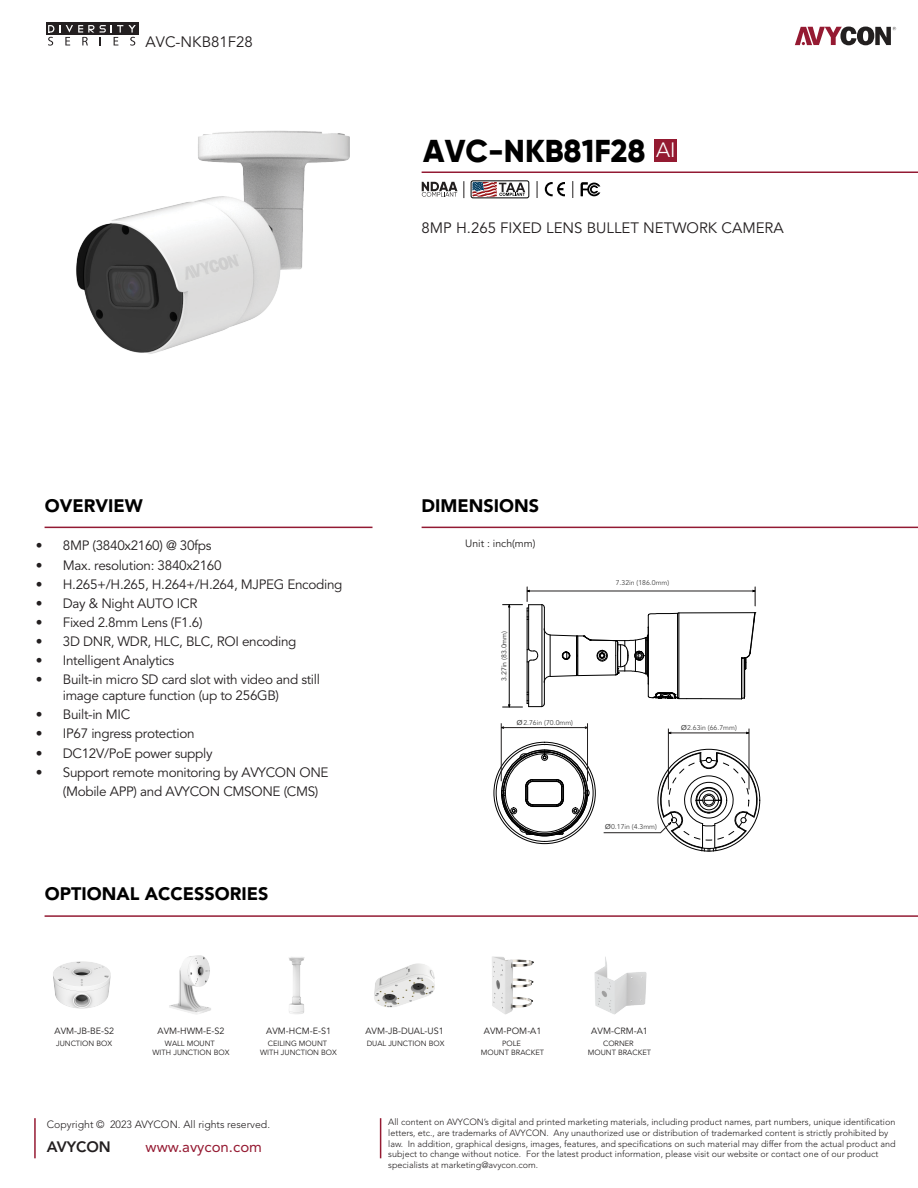
<style>
.page{position:relative;width:918px;height:1188px;background:#fff}
.page>*{position:absolute;margin:0;border:0;box-sizing:border-box;transform-origin:0 0}
.t1{font:800 31.5px "Gilroy";color:#000}
.t2{font:900 18px "Avenir LT Std";color:#000}
.t3{font:15px "Avenir LT Std";color:#231f20}
.t4{font:15px "Avenir LT Std";color:#951a32}
.t5{font:800 15px "Avenir LT Std";color:#231f20}
.t6{font:13.5px/16.4px "Avenir LT Std";letter-spacing:-.025em;color:#231f20}
.t7{font:10.65px "Avenir LT Std";color:#414141}
.t8{font:300 10.5px "Avenir LT Std";color:#231f20}
.t9{font:10.5px "Avenir LT Std";color:#221f1f}
.t10{font:300 9px/10.8px "Avenir LT Std";color:#231f20}
.t11{font:9px "Avenir LT Std";color:#221f1f}
.t12{font:7.5px/9px "Avenir LT Std";color:#221f1f;text-align:center}
.t13{font:6.9px "Avenir LT Std";color:#414141}
.t14{font:6.9px "Avenir LT Std";color:#414141}
.s1{font-size:10.65px}
</style>
<div class="page">
<hr style="left:422px;top:527px;width:496px;height:1px;background:#931a33">
<hr style="left:45px;top:527px;width:328px;height:1px;background:#931a33">
<hr style="left:45px;top:915px;width:873px;height:2px;background:#931a33">
<hr style="left:422px;top:172px;width:496px;height:1px;background:#931a33">
<svg style="left:795px;top:27px;width:101px;height:18px"></svg>
<hr style="left:34px;top:1118px;width:2px;height:40px;background:#951a32">
<hr style="left:380px;top:1118px;width:1px;height:40px;background:#951a32">
<img style="left:289px;top:957px;width:16px;height:57px">
<img style="left:492px;top:956px;width:42px;height:59px">
<img style="left:594px;top:957px;width:53px;height:58px">
<img style="left:374px;top:963px;width:61px;height:45px">
<img style="left:46px;top:22px;width:397px;height:332px">
<img style="left:169px;top:955px;width:42px;height:59px">
<img style="left:53px;top:961px;width:58px;height:48px">
<hr style="left:529px;top:591px;width:224px;height:1px;background:#221f1f">
<svg style="left:753px;top:587px;width:3px;height:19px"></svg>
<svg style="left:496px;top:744px;width:97px;height:98px"></svg>
<hr style="left:503px;top:727px;width:84px;height:1px;background:#221f1f">
<hr style="left:501px;top:723px;width:1px;height:58px;background:#221f1f">
<hr style="left:587px;top:723px;width:1px;height:58px;background:#221f1f">
<hr style="left:509px;top:606px;width:1px;height:99px;background:#000">
<hr style="left:527px;top:608px;width:1px;height:96px;background:#000">
<hr style="left:528px;top:663px;width:1px;height:44px;background:#000">
<hr style="left:528px;top:605px;width:1px;height:44px;background:#000">
<hr style="left:542px;top:605px;width:1px;height:102px;background:#000">
<hr style="left:544px;top:607px;width:1px;height:97px;background:#000">
<hr style="left:701px;top:698px;width:41px;height:1px;background:#000">
<hr style="left:648px;top:615px;width:1px;height:81px;background:#000">
<hr style="left:677px;top:613px;width:1px;height:85px;background:#000">
<hr style="left:679px;top:613px;width:1px;height:86px;background:#000">
<hr style="left:741px;top:658px;width:1px;height:41px;background:#000">
<hr style="left:742px;top:658px;width:1px;height:41px;background:#000">
<hr style="left:744px;top:658px;width:1px;height:39px;background:#000">
<svg style="left:502px;top:692px;width:43px;height:16px"></svg>
<svg style="left:527px;top:648px;width:11px;height:15px"></svg>
<svg style="left:502px;top:587px;width:43px;height:33px"></svg>
<hr style="left:679px;top:612px;width:76px;height:1px;background:#000">
<svg style="left:544px;top:627px;width:105px;height:58px"></svg>
<svg style="left:648px;top:613px;width:31px;height:3px"></svg>
<svg style="left:741px;top:612px;width:15px;height:58px"></svg>
<svg style="left:648px;top:692px;width:53px;height:7px"></svg>
<hr style="left:670px;top:733px;width:78px;height:1px;background:#221f1f">
<hr style="left:749px;top:729px;width:1px;height:61px;background:#221f1f">
<hr style="left:668px;top:729px;width:1px;height:61px;background:#221f1f">
<svg style="left:603px;top:752px;width:156px;height:99px"></svg>
<div style="left:669px;top:760px;width:80px;height:80px;border:1px dashed #000;border-radius:50%"></div>
<div style="left:654px;top:139px;width:23px;height:23px;background:#941a31"></div>
<svg style="left:537px;top:181px;width:1px;height:17px"></svg>
<svg style="left:572px;top:181px;width:1px;height:17px"></svg>
<svg style="left:581px;top:182px;width:19px;height:14px"></svg>
<svg style="left:545px;top:182px;width:20px;height:14px"></svg>
<svg style="left:422px;top:181px;width:42px;height:17px"></svg>
<div style="left:471px;top:181px;width:58px;height:17px;border:1px solid #000;border-radius:2px"></div>
<svg style="left:472px;top:182px;width:53px;height:15px"></svg>
<h3 class="t3" style="left:146px;top:33px;width:109px">AVC-NKB81F28</h3>
<h1 class="t1" style="left:423px;top:131px;width:254px">AVC-NKB81F28 <sup>AI</sup></h1>
<h3 class="t3" style="left:422px;top:219px;width:364px">8MP H.265 FIXED LENS BULLET NETWORK CAMERA</h3>
<h2 class="t2" style="left:45px;top:495px;width:99px">OVERVIEW</h2>
<h2 class="t2" style="left:422px;top:495px;width:119px">DIMENSIONS</h2>
<h3 class="t6" style="left:36px;top:538px;width:177px">• 8MP (3840x2160) @ 30fps</h3>
<p class="t9" style="left:465px;top:538px;width:72px">Unit : inch(mm)</p>
<h3 class="t6" style="left:36px;top:557px;width:187px">• Max. resolution: 3840x2160</h3>
<h3 class="t6" style="left:36px;top:576px;width:308px">• H.265+/H.265, H.264+/H.264, MJPEG Encoding</h3>
<h3 class="t6" style="left:36px;top:595px;width:163px">• Day &amp; Night AUTO ICR</h3>
<h3 class="t6" style="left:36px;top:614px;width:168px">• Fixed 2.8mm Lens (F1.6)</h3>
<h3 class="t6" style="left:36px;top:633px;width:262px">• 3D DNR, WDR, HLC, BLC, ROI encoding</h3>
<h3 class="t6" style="left:36px;top:653px;width:140px">• Intelligent Analytics</h3>
<h3 class="t6" style="left:63px;top:672px;width:259px;text-indent:-27px">• Built-in micro SD card slot with video and still image capture function (up to 256GB)</h3>
<h3 class="t6" style="left:36px;top:707px;width:96px">• Built-in MIC</h3>
<h3 class="t6" style="left:36px;top:726px;width:160px">• IP67 ingress protection</h3>
<h3 class="t6" style="left:36px;top:745px;width:178px">• DC12V/PoE power supply</h3>
<h3 class="t6" style="left:63px;top:763px;width:267px;line-height:19px;text-indent:-27px">• Support remote monitoring by AVYCON ONE (Mobile APP) and AVYCON CMSONE (CMS)</h3>
<p class="t14" style="left:500px;top:681px;width:52px;rotate:-90deg">3.27in (83.0mm)</p>
<p class="t7" style="left:517px;top:715px;width:8px">ø</p>
<p class="t13" style="left:523px;top:719px;width:51px">2.76in (70.0mm)</p>
<h2 class="t2" style="left:45px;top:883px;width:225px">OPTIONAL ACCESSORIES</h2>
<p class="t13" style="left:616px;top:579px;width:55px">7.32in (186.0mm)</p>
<p class="t13" style="left:681px;top:724px;width:58px"><span class="s1">ø</span>2.63in (66.7mm)</p>
<p class="t13" style="left:605px;top:823px;width:54px"><span class="s1">ø</span>0.17in (4.3mm)</p>
<p class="t11" style="left:55px;top:1026px;width:61px">AVM-JB-BE-S2</p>
<p class="t12" style="left:56px;top:1039px;width:58px">JUNCTION BOX</p>
<p class="t11" style="left:158px;top:1026px;width:69px">AVM-HWM-E-S2</p>
<p class="t12" style="left:153px;top:1039px;width:78px">WALL MOUNT<br>WITH JUNCTION BOX</p>
<p class="t11" style="left:266px;top:1026px;width:66px">AVM-HCM-E-S1</p>
<p class="t12" style="left:260px;top:1039px;width:78px">CEILING MOUNT<br>WITH JUNCTION BOX</p>
<p class="t11" style="left:365px;top:1026px;width:80px">AVM-JB-DUAL-US1</p>
<p class="t12" style="left:367px;top:1039px;width:79px">DUAL JUNCTION BOX</p>
<p class="t11" style="left:484px;top:1026px;width:59px">AVM-POM-A1</p>
<p class="t12" style="left:481px;top:1039px;width:65px">POLE<br>MOUNT BRACKET</p>
<p class="t11" style="left:591px;top:1026px;width:58px">AVM-CRM-A1</p>
<p class="t12" style="left:588px;top:1039px;width:65px">CORNER<br>MOUNT BRACKET</p>
<p class="t8" style="left:47px;top:1118px;width:225px">Copyright © 2023 AVYCON. All rights reserved.</p>
<p class="t10" style="left:388px;top:1117px;width:509px">All content on AVYCON’s digital and printed marketing materials, including product names, part numbers, unique identification letters, etc., are trademarks of AVYCON. Any unauthorized use or distribution of trademarked content is strictly prohibited by law. In addition, graphical designs, images, features, and specifications on such material may differ from the actual product and subject to change without notice. For the latest product information, please visit our website or contact one of our product specialists at marketing@avycon.com.</p>
<h3 class="t5" style="left:47px;top:1138px;width:66px">AVYCON</h3>
<h3 class="t4" style="left:146px;top:1138px;width:118px">www.avycon.com</h3>
</div>
